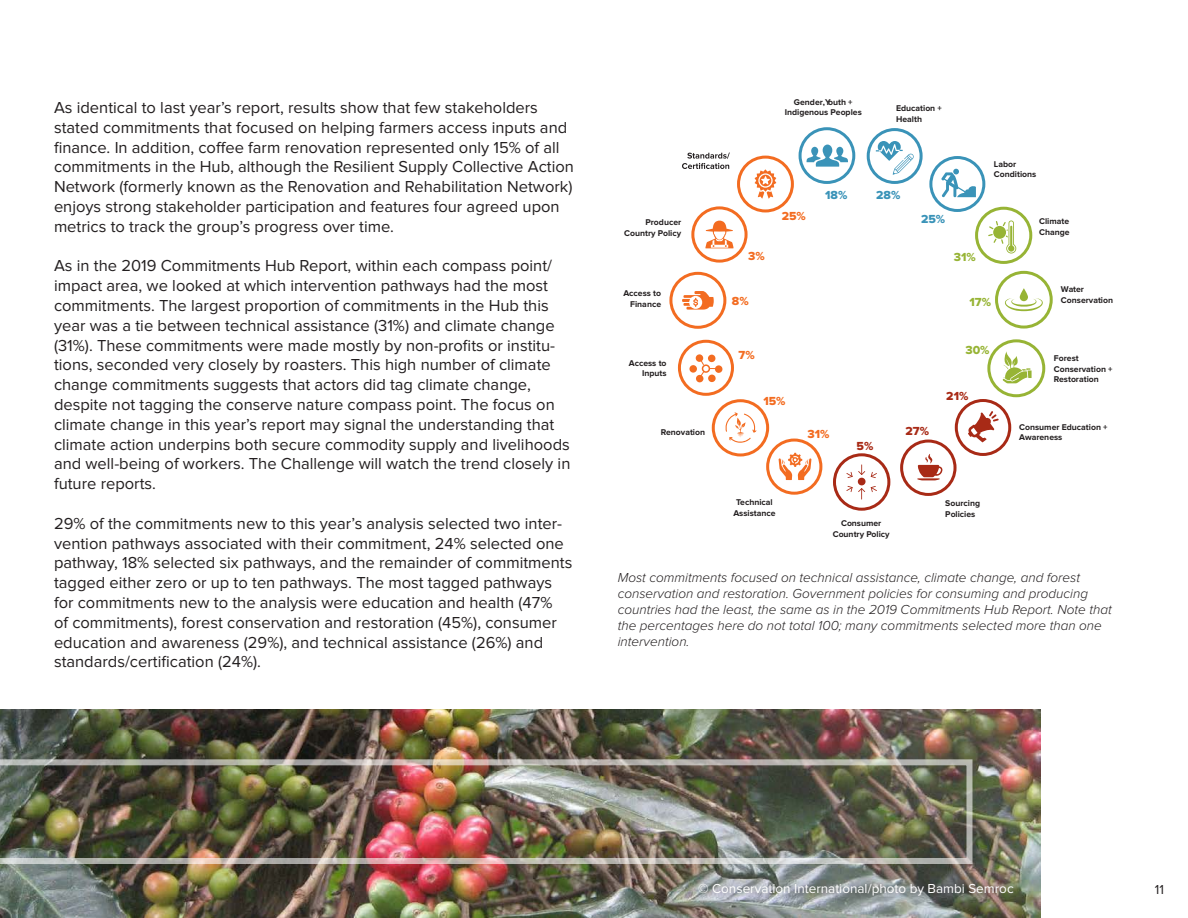
<style>
.page{position:relative;width:1188px;height:918px;background:#fff}
.page>*{position:absolute;margin:0;border:0;box-sizing:border-box;transform-origin:0 0}
.Paragraph_Style_1{font:16.5px/19.8px "Proxima Nova";color:#231f20}
.Paragraph_Style_1-2{font:italic 300 13.5px/16.2px "Proxima Nova";color:#231f20}
.t1{font:13.5px "Proxima Nova";color:#fff}
.t2{font:13.5px "Proxima Nova";color:#231f20}
.t3{font:12.15px "Proxima Nova Extrabld";color:#f36c21}
.t4{font:12.15px "Proxima Nova Extrabld";color:#97b435}
.t5{font:12.15px "Proxima Nova Extrabld";color:#3a93b8}
.t6{font:12.15px "Proxima Nova Extrabld";color:#a82a16}
.t7{font:700 8.7px/10.4px "Proxima Nova";color:#231f20}
</style>
<div class="page">
<img style="left:1px;top:710px;width:1039px;height:208px">
<img style="left:0;top:759px;width:972px;height:105px">
<div style="left:676px;top:877px;width:330px;height:27px;background:#231f20;opacity:.75"></div>
<div style="left:929px;top:156px;width:56px;height:56px;border:3px solid #3a93b8;border-radius:50%"></div>
<svg style="left:941px;top:169px;width:35px;height:28px"></svg>
<div style="left:867px;top:128px;width:56px;height:56px;border:3px solid #3a93b8;border-radius:50%"></div>
<svg style="left:876px;top:141px;width:38px;height:34px"></svg>
<div style="left:799px;top:127px;width:56px;height:57px;border:3px solid #3a93b8;border-radius:50%"></div>
<svg style="left:806px;top:145px;width:42px;height:22px"></svg>
<svg style="left:988px;top:220px;width:28px;height:34px"></svg>
<div style="left:975px;top:207px;width:57px;height:57px;border:3px solid #97b435;border-radius:50%"></div>
<svg style="left:1020px;top:288px;width:8px;height:13px"></svg>
<svg style="left:1005px;top:298px;width:38px;height:13px"></svg>
<div style="left:995px;top:271px;width:58px;height:58px;border:3px solid #97b435;border-radius:50%"></div>
<svg style="left:1002px;top:351px;width:30px;height:32px"></svg>
<div style="left:987px;top:339px;width:58px;height:58px;border:3px solid #97b435;border-radius:50%"></div>
<svg style="left:968px;top:411px;width:31px;height:31px"></svg>
<div style="left:955px;top:399px;width:56px;height:57px;border:3px solid #a82a16;border-radius:50%"></div>
<svg style="left:917px;top:454px;width:25px;height:26px"></svg>
<div style="left:900px;top:440px;width:57px;height:56px;border:3px solid #a82a16;border-radius:50%"></div>
<svg style="left:871px;top:486px;width:6px;height:6px"></svg>
<svg style="left:871px;top:472px;width:6px;height:6px"></svg>
<svg style="left:846px;top:486px;width:19px;height:14px"></svg>
<svg style="left:846px;top:464px;width:19px;height:14px"></svg>
<div style="left:858px;top:478px;width:8px;height:7px;background:#a82a16;border-radius:50%"></div>
<div style="left:833px;top:453px;width:57px;height:58px;border:3px solid #a82a16;border-radius:50%"></div>
<svg style="left:755px;top:169px;width:21px;height:30px"></svg>
<div style="left:737px;top:156px;width:57px;height:56px;border:3px solid #f36c21;border-radius:50%"></div>
<svg style="left:705px;top:221px;width:29px;height:27px"></svg>
<div style="left:691px;top:206px;width:57px;height:57px;border:3px solid #f36c21;border-radius:50%"></div>
<svg style="left:711px;top:399px;width:112px;height:96px"></svg>
<svg style="left:695px;top:354px;width:8px;height:8px"></svg>
<svg style="left:708px;top:354px;width:8px;height:8px"></svg>
<div style="left:708px;top:374px;width:8px;height:8px;background:#f36c21;border-radius:50%"></div>
<div style="left:715px;top:365px;width:8px;height:8px;background:#f36c21;border-radius:50%"></div>
<div style="left:696px;top:375px;width:8px;height:8px;background:#f36c21;border-radius:50%"></div>
<div style="left:689px;top:365px;width:8px;height:8px;background:#f36c21;border-radius:50%"></div>
<svg style="left:699px;top:357px;width:17px;height:20px"></svg>
<div style="left:678px;top:340px;width:56px;height:56px;border:3px solid #f36c21;border-radius:50%"></div>
<svg style="left:682px;top:291px;width:32px;height:19px"></svg>
<div style="left:669px;top:272px;width:57px;height:57px;border:3px solid #f36c21;border-radius:50%"></div>
<svg style="left:682px;top:153px;width:48px;height:16px"></svg>
<p class="Paragraph_Style_1" style="left:54px;top:98px;width:521px">As identical to last year’s report, results show that few stakeholders stated commitments that focused on helping farmers access inputs and finance. In addition, coffee farm renovation represented only 15% of all commitments in the Hub, although the Resilient Supply Collective Action Network (formerly known as the Renovation and Rehabilitation Network) enjoys strong stakeholder participation and features four agreed upon metrics to track the group’s progress over time.</p>
<p class="Paragraph_Style_1" style="left:54px;top:256px;width:518px">As in the 2019 Commitments Hub Report, within each compass point/ impact area, we looked at which intervention pathways had the most commitments. The largest proportion of commitments in the Hub this year was a tie between technical assistance (31%) and climate change (31%). These commitments were made mostly by non-profits or institu&shy;tions, seconded very closely by roasters. This high number of climate change commitments suggests that actors did tag climate change, despite not tagging the conserve nature compass point. The focus on climate change in this year’s report may signal the understanding that climate action underpins both secure commodity supply and livelihoods and well-being of workers. The Challenge will watch the trend closely in future reports.</p>
<p class="Paragraph_Style_1" style="left:54px;top:514px;width:520px">29% of the commitments new to this year’s analysis selected two inter&shy;vention pathways associated with their commitment, 24% selected one pathway, 18% selected six pathways, and the remainder of commitments tagged either zero or up to ten pathways. The most tagged pathways for commitments new to the analysis were education and health (47%<br>of commitments), forest conservation and restoration (45%), consumer education and awareness (29%), and technical assistance (26%) and standards/certification (24%).</p>
<p class="t7" style="left:785px;top:97px;width:79px;text-align:center">Gender,Youth +<br>Indigenous Peoples</p>
<p class="t7" style="left:896px;top:103px;width:47px">Education +<br>Health</p>
<p class="t5" style="left:825px;top:188px;width:24px">18%</p>
<p class="t5" style="left:876px;top:188px;width:26px">28%</p>
<p class="t3" style="left:782px;top:209px;width:26px">25%</p>
<p class="t7" style="left:645px;top:217px;width:37px">Producer</p>
<p class="t5" style="left:921px;top:212px;width:26px">25%</p>
<p class="t7" style="left:624px;top:228px;width:59px">Country Policy</p>
<p class="t7" style="left:994px;top:159px;width:44px">Labor<br>Conditions</p>
<p class="t7" style="left:1039px;top:217px;width:32px">Climate<br>Change</p>
<p class="t7" style="left:623px;top:288px;width:39px;text-align:right">Access to<br>Finance</p>
<p class="t7" style="left:629px;top:358px;width:39px;text-align:right">Access to<br>Inputs</p>
<p class="t3" style="left:748px;top:249px;width:18px">3%</p>
<p class="t3" style="left:732px;top:294px;width:18px">8%</p>
<p class="t3" style="left:739px;top:348px;width:18px">7%</p>
<p class="t3" style="left:763px;top:394px;width:24px">15%</p>
<p class="t4" style="left:954px;top:250px;width:24px">31%</p>
<p class="t4" style="left:969px;top:295px;width:23px">17%</p>
<p class="t4" style="left:965px;top:343px;width:26px">30%</p>
<p class="t6" style="left:946px;top:389px;width:24px">21%</p>
<p class="t7" style="left:1061px;top:285px;width:54px">Water<br>Conservation</p>
<p class="t7" style="left:1054px;top:353px;width:60px">Forest<br>Conservation +<br>Restoration</p>
<p class="t7" style="left:661px;top:427px;width:46px">Renovation</p>
<p class="t3" style="left:807px;top:427px;width:24px">31%</p>
<p class="t6" style="left:857px;top:439px;width:18px">5%</p>
<p class="t6" style="left:906px;top:424px;width:25px">27%</p>
<p class="t7" style="left:1019px;top:422px;width:90px">Consumer Education +<br>Awareness</p>
<p class="t7" style="left:733px;top:497px;width:44px;text-align:center">Technical<br>Assistance</p>
<p class="t7" style="left:945px;top:498px;width:36px">Sourcing<br>Policies</p>
<p class="t7" style="left:833px;top:519px;width:59px;text-align:center">Consumer<br>Country Policy</p>
<p class="Paragraph_Style_1-2" style="left:618px;top:569px;width:496px">Most commitments focused on technical assistance, climate change, and forest conservation and restoration. Government policies for consuming and producing countries had the least, the same as in the 2019 Commitments Hub Report. Note that the percentages here do not total 100; many commitments selected more than one intervention.</p>
<p class="t1" style="left:698px;top:881px;width:317px">© Conservation International/photo by Bambi Semroc</p>
<p class="t2" style="left:1155px;top:882px;width:11px">11</p>
</div>
